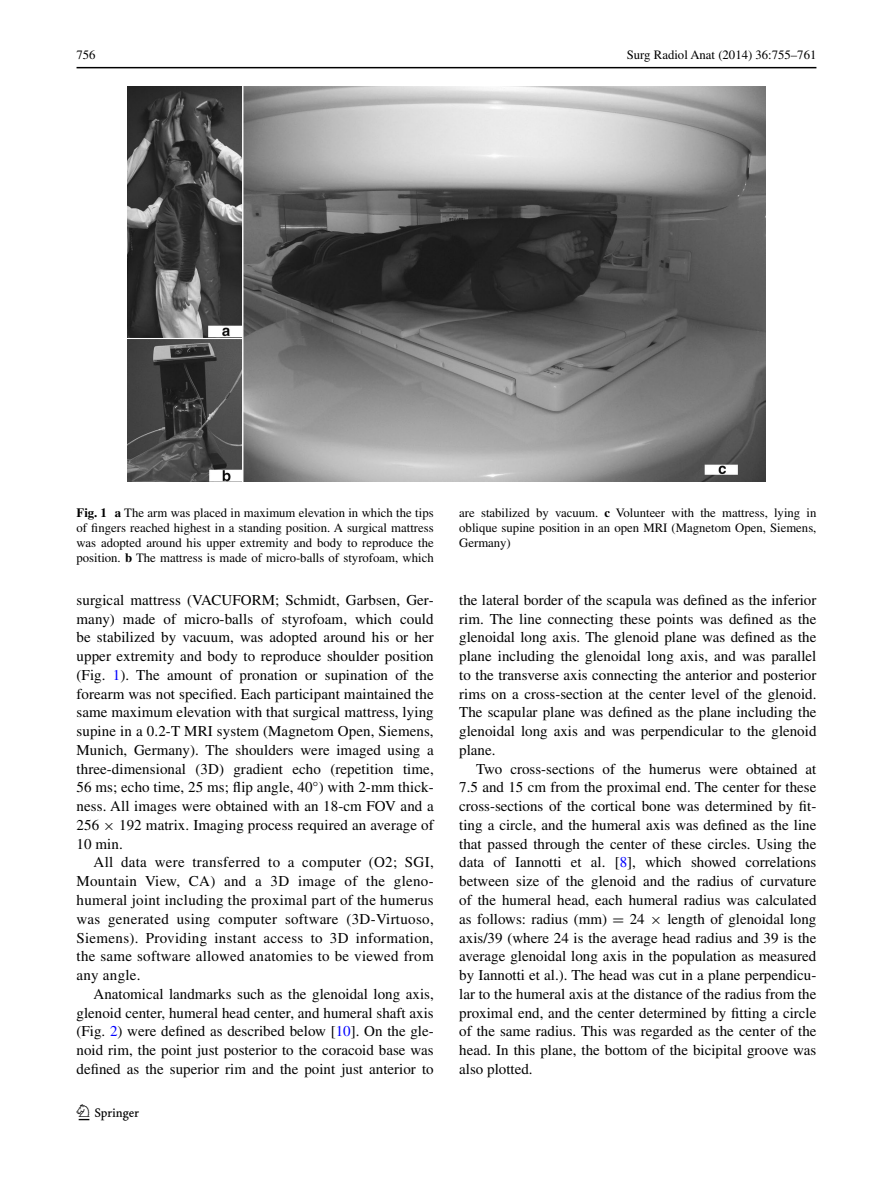
<style>
.page{position:relative;width:893px;height:1187px;background:#fff}
.page>*{position:absolute;margin:0;border:0;box-sizing:border-box;transform-origin:0 0}
.t1{font:22.5px "Springnew";color:#000}
.t2{font:15px/18.8px "Times";color:#000;text-align:justify}
.t3{font:12.75px/15px "Times";color:#000;text-align:justify}
.s1{font-weight:700}
.s2{color:#00f}
.s3{font-family:"MTSY"}
</style>
<div class="page">
<hr style="left:77px;top:67px;width:739px;height:1px;background:#000">
<img style="left:127px;top:87px;width:638px;height:395px">
<p class="t3" style="left:77px;top:48px;width:21px">756</p>
<p class="t3" style="left:627px;top:48px;width:191px">Surg Radiol Anat (2014) 36:755–761</p>
<p class="t3" style="left:77px;top:505px;width:359px"><span class="s1">Fig. 1 a</span> The arm was placed in maximum elevation in which the tips of fingers reached highest in a standing position. A surgical mattress was adopted around his upper extremity and body to reproduce the position. <span class="s1">b</span> The mattress is made of micro-balls of styrofoam, which</p>
<p class="t3" style="left:459px;top:505px;width:359px">are stabilized by vacuum. <span class="s1">c</span> Volunteer with the mattress, lying in oblique supine position in an open MRI (Magnetom Open, Siemens, Germany)</p>
<p class="t2" style="left:77px;top:590px;width:359px">surgical mattress (VACUFORM; Schmidt, Garbsen, Ger&shy;many) made of micro-balls of styrofoam, which could be stabilized by vacuum, was adopted around his or her upper extremity and body to reproduce shoulder position (Fig. <span class="s2">1</span>). The amount of pronation or supination of the forearm was not specified. Each participant maintained the same maximum elevation with that surgical mattress, lying supine in a 0.2-T MRI system (Magnetom Open, Siemens, Munich, Germany). The shoulders were imaged using a three-dimensional (3D) gradient echo (repetition time, 56 ms; echo time, 25 ms; flip angle, 40°) with 2-mm thick&shy;ness. All images were obtained with an 18-cm FOV and a 256 <span class="s3">×</span> 192 matrix. Imaging process required an average of 10 min.</p>
<p class="t2" style="left:77px;top:852px;width:359px;text-indent:17px">All data were transferred to a computer (O2; SGI, Mountain View, CA) and a 3D image of the gleno&shy;humeral joint including the proximal part of the humerus was generated using computer software (3D-Virtuoso, Siemens). Providing instant access to 3D information, the same software allowed anatomies to be viewed from any angle.</p>
<p class="t2" style="left:77px;top:984px;width:359px;text-indent:17px">Anatomical landmarks such as the glenoidal long axis, glenoid center, humeral head center, and humeral shaft axis (Fig. <span class="s2">2</span>) were defined as described below [<span class="s2">10</span>]. On the gle&shy;noid rim, the point just posterior to the coracoid base was defined as the superior rim and the point just anterior to</p>
<h1 class="t1" style="left:79px;top:1104px;width:62px">1 3</h1>
<p class="t2" style="left:459px;top:590px;width:359px">the lateral border of the scapula was defined as the inferior rim. The line connecting these points was defined as the glenoidal long axis. The glenoid plane was defined as the plane including the glenoidal long axis, and was parallel to the transverse axis connecting the anterior and posterior rims on a cross-section at the center level of the glenoid.<br>The scapular plane was defined as the plane including the glenoidal long axis and was perpendicular to the glenoid plane.</p>
<p class="t2" style="left:459px;top:759px;width:359px;text-indent:17px">Two cross-sections of the humerus were obtained at 7.5 and 15 cm from the proximal end. The center for these cross-sections of the cortical bone was determined by fit&shy;ting a circle, and the humeral axis was defined as the line that passed through the center of these circles. Using the data of Iannotti et al. [<span class="s2">8</span>], which showed correlations between size of the glenoid and the radius of curvature of the humeral head, each humeral radius was calculated as follows: radius (mm) <span class="s3">=</span> 24 <span class="s3">×</span> length of glenoidal long axis/39 (where 24 is the average head radius and 39 is the average glenoidal long axis in the population as measured by Iannotti et al.). The head was cut in a plane perpendicu&shy;lar to the humeral axis at the distance of the radius from the proximal end, and the center determined by fitting a circle of the same radius. This was regarded as the center of the head. In this plane, the bottom of the bicipital groove was also plotted.</p>
</div>
